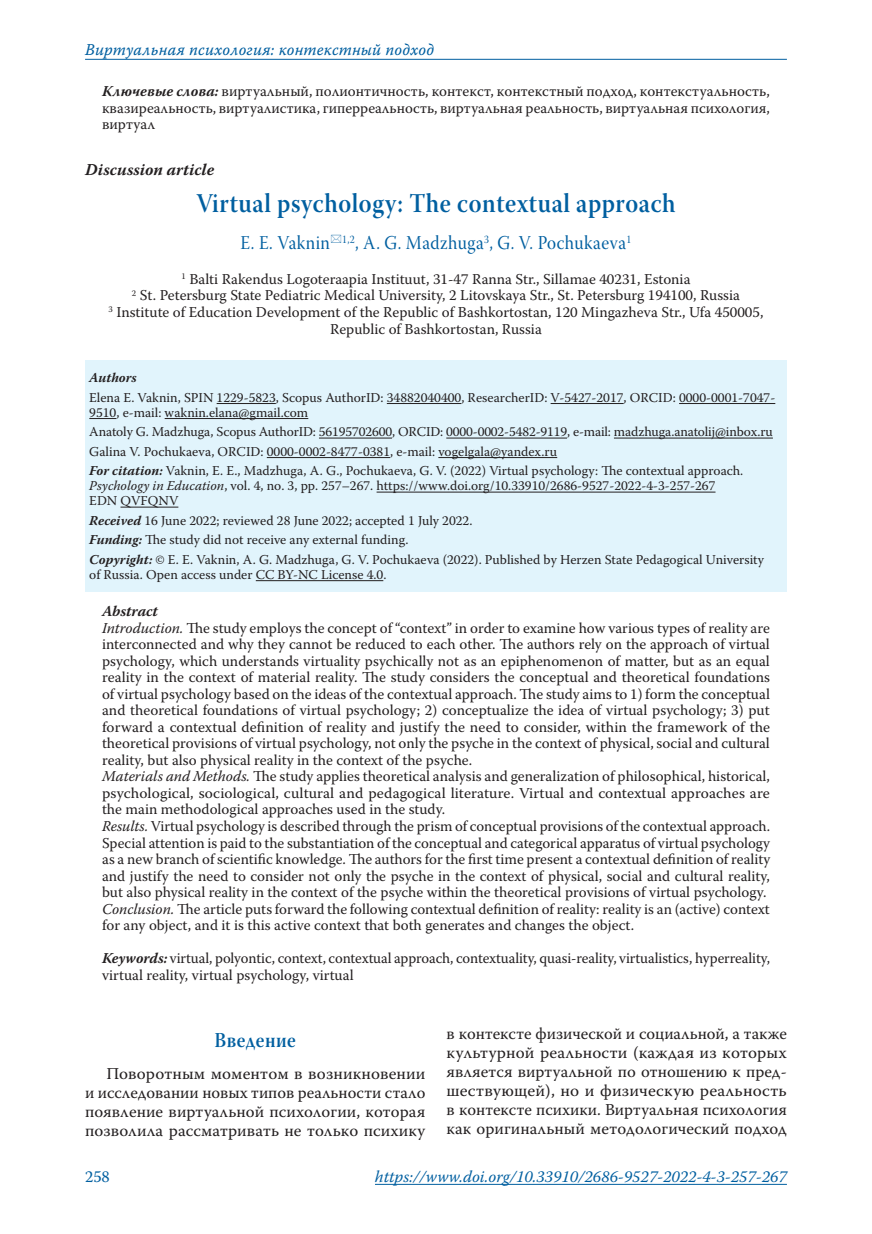
<style>
.page{position:relative;width:872px;height:1234px;background:#fff}
.page>*{position:absolute;margin:0;border:0;box-sizing:border-box;transform-origin:0 0}
.Заголовок_1{font:27px "Warnock Pro Semibold Subh";letter-spacing:.025em;color:#005fa0;scale:.9 1}
.Заголовок_3{font:21px "Warnock Pro Semibold Subh";letter-spacing:.025em;color:#005fa0;scale:.9 1}
.Заголовок_2{font:19.5px "Warnock Pro Subh";letter-spacing:.025em;color:#005fa0;scale:.9 1}
.Body{font:16.5px/19px "Warnock Pro";letter-spacing:.005em;color:#231f20;text-align:justify}
.t1{font:italic 16.5px "Warnock Pro";color:#005fa0}
.t2{font:16.5px "Warnock Pro It Capt";letter-spacing:.01em;color:#005fa0;scale:.95 1}
.t3{font:italic 700 16.5px "Warnock Pro";color:#231f20}
.t4{font:16.5px "Warnock Pro";color:#005fa0}
.Annotation{font:15px/16.5px "Warnock Pro";color:#231f20;text-align:justify}
.Affiliation{font:15px/16.5px "Warnock Pro";color:#231f20;text-align:center}
.Annotation-2{font:italic 700 15px "Warnock Pro";color:#231f20}
.Affiliation_info{font:13.5px/15px "Warnock Pro";color:#231f20}
.Affiliation_info-2{font:italic 700 13.5px "Warnock Pro";color:#231f20}
.s1{font-weight:700;font-style:italic}
.s2{font-style:italic}
</style>
<div class="page">
<hr style="left:85px;top:59px;width:702px;height:1px;background:#005fa0">
<hr style="left:375px;top:1183px;width:412px;height:1px;background:#005fa0">
<div style="left:85px;top:360px;width:702px;height:231px;background:#e1f4fc"></div>
<hr style="left:217px;top:403px;width:59px;height:1px;background:#231f20">
<hr style="left:387px;top:403px;width:74px;height:1px;background:#231f20">
<hr style="left:550px;top:403px;width:73px;height:1px;background:#231f20">
<hr style="left:679px;top:403px;width:96px;height:1px;background:#231f20">
<svg style="left:89px;top:418px;width:27px;height:1px"></svg>
<hr style="left:165px;top:418px;width:143px;height:1px;background:#231f20">
<hr style="left:319px;top:437px;width:73px;height:1px;background:#231f20">
<hr style="left:446px;top:437px;width:121px;height:1px;background:#231f20">
<hr style="left:614px;top:437px;width:159px;height:1px;background:#231f20">
<hr style="left:267px;top:457px;width:123px;height:1px;background:#231f20">
<hr style="left:438px;top:457px;width:119px;height:1px;background:#231f20">
<hr style="left:376px;top:491px;width:339px;height:1px;background:#231f20">
<hr style="left:120px;top:506px;width:58px;height:1px;background:#231f20">
<hr style="left:256px;top:580px;width:127px;height:1px;background:#231f20">
<p class="t2" style="left:85px;top:39px;width:369px">Виртуальная психология: контекстный подход</p>
<p class="Annotation" style="left:102px;top:83px;width:669px"><span class="s1">Ключевые слова:</span> виртуальный, полионтичность, контекст, контекстный подход, контекстуальность, квазиреальность, виртуалистика, гиперреальность, виртуальная реальность, виртуальная психология, виртуал</p>
<p class="t3" style="left:85px;top:159px;width:131px">Discussion article</p>
<p class="Заголовок_1" style="left:196px;top:187px;width:534px">Virtual psychology: The contextual approach</p>
<p class="Заголовок_2" style="left:240px;top:232px;width:436px">E. E. Vaknin <sup>1,2</sup>, A. G. Madzhuga<sup>3</sup>, G. V. Pochukaeva<sup>1</sup></p>
<p class="Affiliation" style="left:181px;top:270px;width:510px"><sup>1</sup> Balti Rakendus Logoteraapia Instituut, 31-47 Ranna Str., Sillamae 40231, Estonia</p>
<p class="Affiliation" style="left:132px;top:287px;width:609px"><sup>2</sup> St. Petersburg State Pediatric Medical University, 2 Litovskaya Str., St. Petersburg 194100, Russia</p>
<p class="Affiliation" style="left:108px;top:303px;width:656px"><sup>3</sup> Institute of Education Development of the Republic of Bashkortostan, 120 Mingazheva Str., Ufa 450005,<br>Republic of Bashkortostan, Russia</p>
<p class="Affiliation_info-2" style="left:89px;top:369px;width:49px">Authors</p>
<p class="Affiliation_info" style="left:89px;top:389px;width:687px">Elena E. Vaknin, SPIN 1229-5823, Scopus AuthorID: 34882040400, ResearcherID: V-5427-2017, ORCID: 0000-0001-7047-<br>9510, е-mail: waknin.elana@gmail.com</p>
<p class="Affiliation_info" style="left:89px;top:424px;width:685px">Anatoly G. Madzhuga, Scopus AuthorID: 56195702600, ORCID: 0000-0002-5482-9119, е-mail: madzhuga.anatolij@inbox.ru</p>
<p class="Affiliation_info" style="left:89px;top:443px;width:469px">Galina V. Pochukaeva, ORCID: 0000-0002-8477-0381, е-mail: vogelgala@yandex.ru</p>
<p class="Affiliation_info" style="left:89px;top:463px;width:655px"><span class="s1">For citation:</span> Vaknin, E. E., Madzhuga, A. G., Pochukaeva, G. V. (2022) Virtual psychology: The contextual approach.<br><span class="s2">Psychology in Education</span>, vol. 4, no. 3, pp. 257–267. https://www.doi.org/10.33910/2686-9527-2022-4-3-257-267<br>EDN QVFQNV</p>
<p class="Affiliation_info" style="left:89px;top:512px;width:384px"><span class="s1">Received</span> 16 June 2022; reviewed 28 June 2022; accepted 1 July 2022.</p>
<p class="Affiliation_info" style="left:89px;top:532px;width:321px"><span class="s1">Funding:</span> The study did not receive any external funding.</p>
<p class="Affiliation_info" style="left:89px;top:551px;width:676px"><span class="s1">Copyright:</span> © E. E. Vaknin, A. G. Madzhuga, G. V. Pochukaeva (2022). Published by Herzen State Pedagogical University of Russia. Open access under CC BY-NC License 4.0.</p>
<p class="Annotation-2" style="left:102px;top:602px;width:57px">Abstract</p>
<p class="Annotation" style="left:102px;top:619px;width:669px"><span class="s2">Introduction.</span> The study employs the concept of “context” in order to examine how various types of reality are interconnected and why they cannot be reduced to each other. The authors rely on the approach of virtual psychology, which understands virtuality psychically not as an epiphenomenon of matter, but as an equal reality in the context of material reality. The study considers the conceptual and theoretical foundations of virtual psychology based on the ideas of the contextual approach. The study aims to 1) form the conceptual and theoretical foundations of virtual psychology; 2) conceptualize the idea of virtual psychology; 3) put forward a contextual definition of reality and justify the need to consider, within the framework of the theoretical provisions of virtual psychology, not only the psyche in the context of physical, social and cultural reality, but also physical reality in the context of the psyche.</p>
<p class="Annotation" style="left:102px;top:767px;width:669px"><span class="s2">Materials and Methods.</span> The study applies theoretical analysis and generalization of philosophical, historical, psychological, sociological, cultural and pedagogical literature. Virtual and contextual approaches are the main methodological approaches used in the study.</p>
<p class="Annotation" style="left:102px;top:817px;width:669px"><span class="s2">Results.</span> Virtual psychology is described through the prism of conceptual provisions of the contextual approach.<br>Special attention is paid to the substantiation of the conceptual and categorical apparatus of virtual psychology as a new branch of scientific knowledge. The authors for the first time present a contextual definition of reality and justify the need to consider not only the psyche in the context of physical, social and cultural reality, but also physical reality in the context of the psyche within the theoretical provisions of virtual psychology.</p>
<p class="Annotation" style="left:102px;top:899px;width:669px"><span class="s2">Conclusion.</span> The article puts forward the following contextual definition of reality: reality is an (active) context for any object, and it is this active context that both generates and changes the object.</p>
<p class="Annotation" style="left:102px;top:949px;width:669px"><span class="s1">Keywords:</span> virtual, polyontic, context, contextual approach, contextuality, quasi-reality, virtualistics, hyperreality, virtual reality, virtual psychology, virtual</p>
<p class="Заголовок_3" style="left:214px;top:1026px;width:92px">Введение</p>
<p class="Body" style="left:85px;top:1063px;width:342px;text-indent:21px">Поворотным моментом в возникновении и исследовании новых типов реальности стало появление виртуальной психологии, которая позволила рассматривать не только психику</p>
<p class="Body" style="left:446px;top:1023px;width:342px">в контексте физической и социальной, а также культурной реальности (каждая из которых является виртуальной по отношению к пред&shy;шествующей), но и физическую реальность в контексте психики. Виртуальная психология как оригинальный методологический подход</p>
<p class="t4" style="left:85px;top:1166px;width:26px">258</p>
<p class="t1" style="left:375px;top:1166px;width:413px">https://www.doi.org/10.33910/2686-9527-2022-4-3-257-267</p>
</div>
